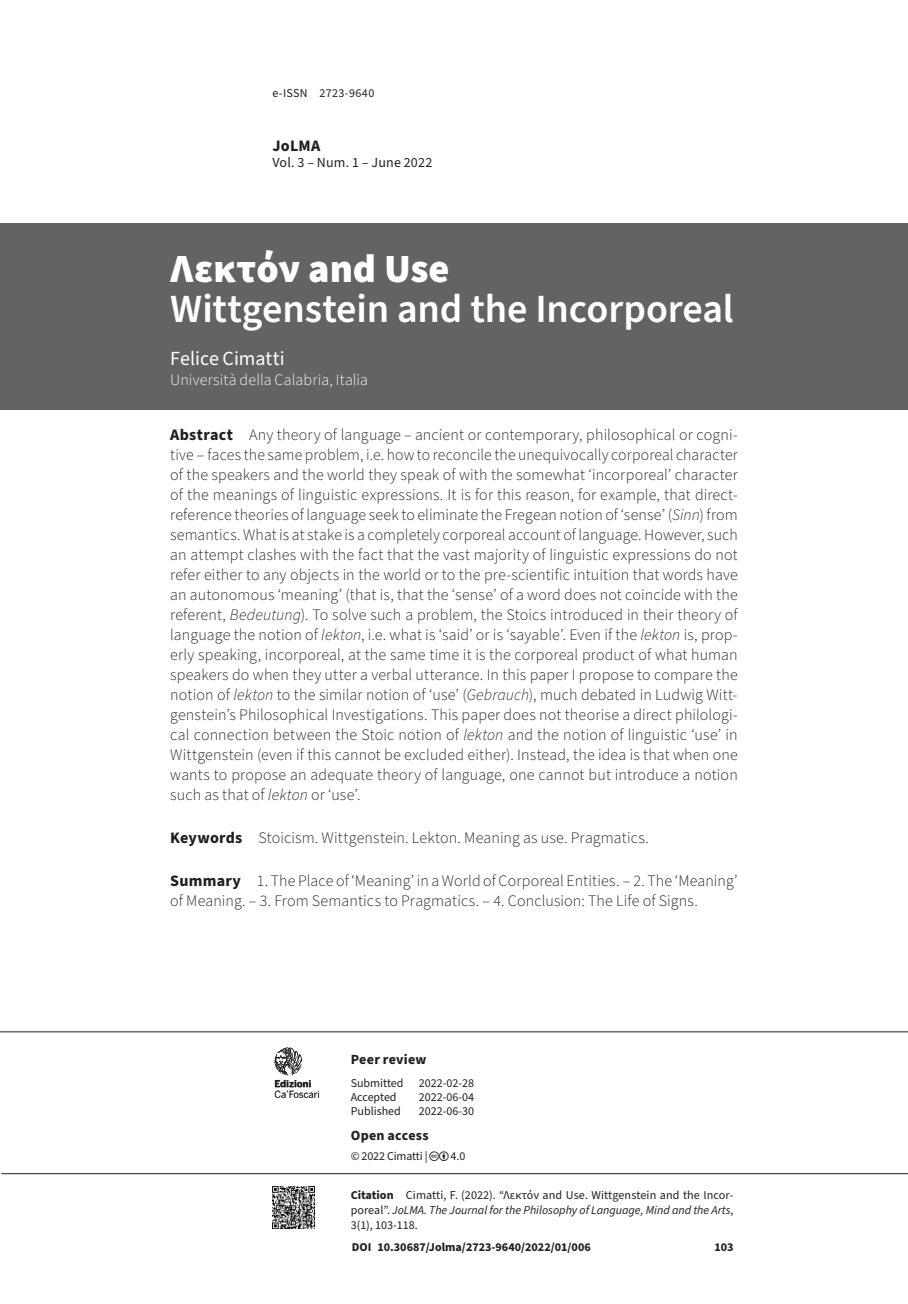
<style>
.page{position:relative;width:908px;height:1304px;background:#fff}
.page>*{position:absolute;margin:0;border:0;box-sizing:border-box;transform-origin:0 0}
.t1{font:600 40px "Source Sans Pro";letter-spacing:-.005em;color:#fff}
.t2{font:900 40px "Source Sans Pro";color:#fff}
.t3{font:20px "Source Sans Pro";color:#fff}
.t4{font:300 16px/20px "Source Sans Pro";letter-spacing:.005em;color:#231f20;text-align:justify}
.t5{font:300 16px "Source Sans Pro";letter-spacing:.005em;color:#fff}
.t6{font:700 16px "Source Sans Pro";letter-spacing:.015em;color:#231f20}
.t7{font:14px "Source Sans Pro";letter-spacing:.015em;color:#231f20}
.t8{font:700 14px "Source Sans Pro";letter-spacing:.015em;color:#231f20}
.t9{font:12px/15px "Source Sans Pro";color:#231f20;text-align:justify}
.t10{font:700 12px "Source Sans Pro";color:#231f20}
.t11{font:12px "Source Sans Pro";letter-spacing:.03em;color:#231f20}
.t12{font:9.6px "Benton Sans";letter-spacing:-.01em;color:#231f20}
.t13{font:700 9.6px "Benton Sans";color:#231f20}
.s1{font-weight:700}
.s2{font-style:italic}
</style>
<div class="page">
<hr style="left:2px;top:1173px;width:905px;height:1px;background:#231f20">
<hr style="left:0;top:1031px;width:907px;height:1px;background:#231f20">
<img style="left:272px;top:1187px;width:42px;height:42px">
<svg style="left:274px;top:1047px;width:45px;height:51px"></svg>
<div style="left:0;top:223px;width:907px;height:186px;background:#636366"></div>
<p class="t11" style="left:272px;top:85px;width:103px">e-ISSN 2723-9640</p>
<p class="t6" style="left:272px;top:134px;width:49px">JoLMA</p>
<p class="t7" style="left:272px;top:153px;width:161px">Vol. 3 – Num. 1 – June 2022</p>
<h1 class="t2" style="left:170px;top:241px;width:280px">Λεκτόν and Use</h1>
<h1 class="t1" style="left:170px;top:282px;width:565px">Wittgenstein and the Incorporeal</h1>
<p class="t3" style="left:170px;top:345px;width:116px">Felice Cimatti</p>
<p class="t5" style="left:170px;top:369px;width:199px">Università della Calabria, Italia</p>
<p class="t4" style="left:170px;top:425px;width:569px"><span class="s1">Abstract</span> Any theory of language – ancient or contemporary, philosophical or cogni&shy;tive – faces the same problem, i.e. how to reconcile the unequivocally corporeal character of the speakers and the world they speak of with the somewhat ‘incorporeal’ character of the meanings of linguistic expressions. It is for this reason, for example, that direct&shy;reference theories of language seek to eliminate the Fregean notion of ‘sense’ (<span class="s2">Sinn</span>) from semantics. What is at stake is a completely corporeal account of language. However, such an attempt clashes with the fact that the vast majority of linguistic expressions do not refer either to any objects in the world or to the pre-scientific intuition that words have an autonomous ‘meaning’ (that is, that the ‘sense’ of a word does not coincide with the referent, <span class="s2">Bedeutung</span>). To solve such a problem, the Stoics introduced in their theory of language the notion of <span class="s2">lekton</span>, i.e. what is ‘said’ or is ‘sayable’. Even if the <span class="s2">lekton</span> is, prop&shy;erly speaking, incorporeal, at the same time it is the corporeal product of what human speakers do when they utter a verbal utterance. In this paper I propose to compare the notion of <span class="s2">lekton</span> to the similar notion of ‘use’ (<span class="s2">Gebrauch</span>), much debated in Ludwig Witt&shy;genstein’s Philosophical Investigations. This paper does not theorise a direct philologi&shy;cal connection between the Stoic notion of <span class="s2">lekton</span> and the notion of linguistic ‘use’ in Wittgenstein (even if this cannot be excluded either). Instead, the idea is that when one wants to propose an adequate theory of language, one cannot but introduce a notion such as that of <span class="s2">lekton</span> or ‘use’.</p>
<p class="t4" style="left:170px;top:828px;width:480px"><span class="s1">Keywords</span> Stoicism. Wittgenstein. Lekton. Meaning as use. Pragmatics.</p>
<p class="t4" style="left:170px;top:871px;width:568px"><span class="s1">Summary</span> 1. The Place of ‘Meaning’ in a World of Corporeal Entities. – 2. The ‘Meaning’ of Meaning. – 3. From Semantics to Pragmatics. – 4. Conclusion: The Life of Signs.</p>
<p class="t13" style="left:274px;top:1078px;width:38px">Edizioni</p>
<p class="t12" style="left:274px;top:1088px;width:47px">Ca’Foscari</p>
<p class="t8" style="left:350px;top:1050px;width:77px">Peer review</p>
<p class="t9" style="left:350px;top:1076px;width:54px">Submitted</p>
<p class="t9" style="left:418px;top:1076px;width:57px">2022-02-28</p>
<p class="t9" style="left:350px;top:1090px;width:47px">Accepted</p>
<p class="t9" style="left:418px;top:1090px;width:57px">2022-06-04</p>
<p class="t9" style="left:350px;top:1104px;width:52px">Published</p>
<p class="t9" style="left:418px;top:1104px;width:57px">2022-06-30</p>
<p class="t8" style="left:350px;top:1126px;width:79px">Open access</p>
<p class="t9" style="left:350px;top:1148px;width:78px">© 2022 Cimatti |</p>
<p class="t9" style="left:450px;top:1148px;width:16px">4.0</p>
<p class="t9" style="left:350px;top:1188px;width:384px"><span class="s1">Citation</span> Cimatti, F. (2022). “Λεκτόν and Use. Wittgenstein and the Incor&shy;poreal”. <span class="s2">JoLMA. The Journal for the Philosophy of Language, Mind and the Arts</span>, 3(1), 103-118.</p>
<p class="t10" style="left:351px;top:1239px;width:240px">DOI 10.30687/Jolma/2723-9640/2022/01/006</p>
<p class="t10" style="left:714px;top:1239px;width:21px">103</p>
</div>
